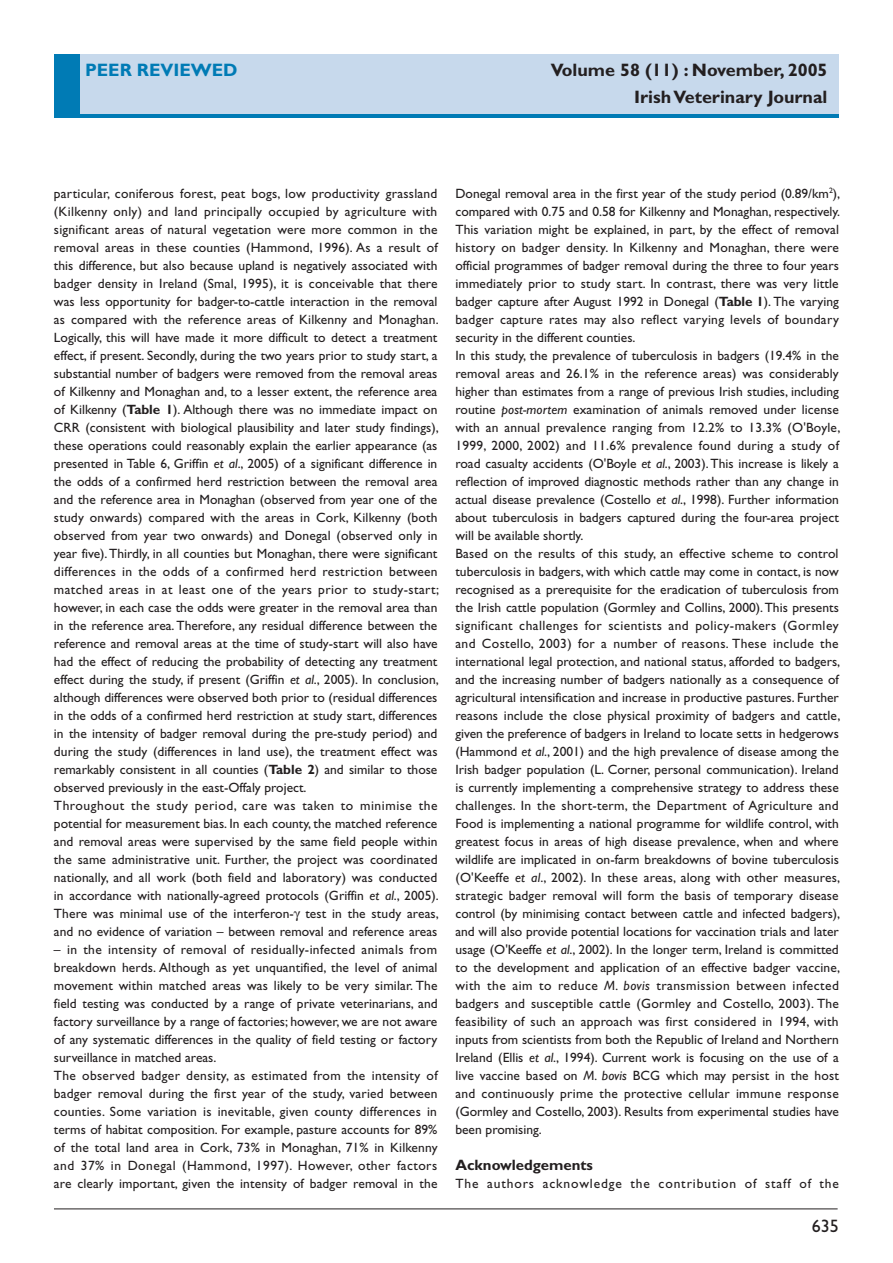
<style>
.page{position:relative;width:893px;height:1263px;background:#fff}
.page>*{position:absolute;margin:0;border:0;box-sizing:border-box;transform-origin:0 0}
.t1{font:700 18px/27px "Wltbcm Gill Sans";color:#231f20;text-align:right}
.t2{font:700 18px "Wltbcm Gill Sans";color:#007bb5}
.t3{font:18px "Nrxvcn Gill Sans";color:#231f20}
.t4{font:700 15px "Wltbcm Gill Sans";color:#231f20}
.t5{font:13.5px/18px "Nrxvcn Gill Sans";color:#231f20}
.t6{font:13.5px "Nrxvcn Gill Sans";letter-spacing:.065em;color:#231f20}
.s1{font-family:"Wltbcm Gill Sans";font-weight:700}
.s2{font-family:"Ydnlws Gill Sans";font-style:italic}
</style>
<div class="page">
<hr style="left:54px;top:1208px;width:784px;height:1px;background:#231f20">
<div style="left:54px;top:54px;width:785px;height:64px;background:#007bb5"></div>
<div style="left:80px;top:54px;width:759px;height:60px;background:#c7d9ec"></div>
<h1 class="t2" style="left:85px;top:60px;width:75px">Peer revie</h1>
<h1 class="t2" style="left:191px;top:60px;width:48px">wed</h1>
<h1 class="t1" style="left:551px;top:57px;width:278px">Volume 58 (11) : November, 2005<br>IrishVeterinary Journal</h1>
<p class="t5" style="left:54px;top:184px;width:387px">particular, coniferous forest, peat bogs, low productivity grassland (Kilkenny only) and land principally occupied by agriculture with significant areas of natural vegetation were more common in the removal areas in these counties (Hammond, 1996). As a result of this difference, but also because upland is negatively associated with badger density in Ireland (Smal, 1995), it is conceivable that there was less opportunity for badger-to-cattle interaction in the removal as compared with the reference areas of Kilkenny and Monaghan.<br>Logically, this will have made it more difficult to detect a treatment effect, if present. Secondly, during the two years prior to study start, a substantial number of badgers were removed from the removal areas of Kilkenny and Monaghan and, to a lesser extent, the reference area of Kilkenny (<span class="s1">Table 1</span>). Although there was no immediate impact on CRR (consistent with biological plausibility and later study findings), these operations could reasonably explain the earlier appearance (as presented in Table 6, Griffin <span class="s2">et al</span>., 2005) of a significant difference in the odds of a confirmed herd restriction between the removal area and the reference area in Monaghan (observed from year one of the study onwards) compared with the areas in Cork, Kilkenny (both observed from year two onwards) and Donegal (observed only in year five). Thirdly, in all counties but Monaghan, there were significant differences in the odds of a confirmed herd restriction between matched areas in at least one of the years prior to study-start; however, in each case the odds were greater in the removal area than in the reference area. Therefore, any residual difference between the reference and removal areas at the time of study‑start will also have had the effect of reducing the probability of detecting any treatment effect during the study, if present (Griffin <span class="s2">et al</span>., 2005). In conclusion, although differences were observed both prior to (residual differences in the odds of a confirmed herd restriction at study start, differences in the intensity of badger removal during the pre-study period) and during the study (differences in land use), the treatment effect was remarkably consistent in all counties (<span class="s1">Table 2</span>) and similar to those observed previously in the east-Offaly project.<br>Throughout the study period, care was taken to minimise the potential for measurement bias. In each county, the matched reference and removal areas were supervised by the same field people within the same administrative unit. Further, the project was coordinated nationally, and all work (both field and laboratory) was conducted in accordance with nationally‑agreed protocols (Griffin <span class="s2">et al</span>., 2005).<br>There was minimal use of the interferon- test in the study areas, and no evidence of variation – between removal and reference areas</p>
<p class="t5" style="left:54px;top:940px;width:385px">– in the intensity of removal of residually-infected animals from breakdown herds. Although as yet unquantified, the level of animal movement within matched areas was likely to be very similar. The field testing was conducted by a range of private veterinarians, and factory surveillance by a range of factories; however, we are not aware of any systematic differences in the quality of field testing or factory surveillance in matched areas.<br>The observed badger density, as estimated from the intensity of badger removal during the first year of the study, varied between counties. Some variation is inevitable, given county differences in terms of habitat composition. For example, pasture accounts for 89% of the total land area in Cork, 73% in Monaghan, 71% in Kilkenny and 37% in Donegal (Hammond, 1997). However, other factors are clearly important, given the intensity of badger removal in the</p>
<p class="t5" style="left:455px;top:184px;width:387px">Donegal removal area in the first year of the study period (0.89/km<sup>2</sup>), compared with 0.75 and 0.58 for Kilkenny and Monaghan, respectively.<br>This variation might be explained, in part, by the effect of removal history on badger density. In Kilkenny and Monaghan, there were official programmes of badger removal during the three to four years immediately prior to study start. In contrast, there was very little badger capture after August 1992 in Donegal (<span class="s1">Table 1</span>). The varying badger capture rates may also reflect varying levels of boundary security in the different counties.<br>In this study, the prevalence of tuberculosis in badgers (19.4% in the removal areas and 26.1% in the reference areas) was considerably higher than estimates from a range of previous Irish studies, including routine <span class="s2">post-mortem</span> examination of animals removed under license with an annual prevalence ranging from 12.2% to 13.3% (O'Boyle, 1999, 2000, 2002) and 11.6% prevalence found during a study of road casualty accidents (O'Boyle <span class="s2">et al</span>., 2003). This increase is likely a reflection of improved diagnostic methods rather than any change in actual disease prevalence (Costello <span class="s2">et al</span>., 1998). Further information about tuberculosis in badgers captured during the four‑area project will be available shortly.<br>Based on the results of this study, an effective scheme to control tuberculosis in badgers, with which cattle may come in contact, is now recognised as a prerequisite for the eradication of tuberculosis from the Irish cattle population (Gormley and Collins, 2000). This presents significant challenges for scientists and policy-makers (Gormley and Costello, 2003) for a number of reasons. These include the international legal protection, and national status, afforded to badgers, and the increasing number of badgers nationally as a consequence of agricultural intensification and increase in productive pastures. Further reasons include the close physical proximity of badgers and cattle, given the preference of badgers in Ireland to locate setts in hedgerows (Hammond <span class="s2">et al</span>., 2001) and the high prevalence of disease among the Irish badger population (L. Corner, personal communication). Ireland is currently implementing a comprehensive strategy to address these challenges. In the short-term, the Department of Agriculture and Food is implementing a national programme for wildlife control, with greatest focus in areas of high disease prevalence, when and where wildlife are implicated in on-farm breakdowns of bovine tuberculosis (O'Keeffe <span class="s2">et al</span>., 2002). In these areas, along with other measures, strategic badger removal will form the basis of temporary disease control (by minimising contact between cattle and infected badgers), and will also provide potential locations for vaccination trials and later usage (O'Keeffe <span class="s2">et al</span>., 2002). In the longer term, Ireland is committed to the development and application of an effective badger vaccine, with the aim to reduce <span class="s2">M. bovis</span> transmission between infected badgers and susceptible cattle (Gormley and Costello, 2003). The feasibility of such an approach was first considered in 1994, with inputs from scientists from both the Republic of Ireland and Northern Ireland (Ellis <span class="s2">et al</span>., 1994). Current work is focusing on the use of a live vaccine based on <span class="s2">M. bovis</span> BCG which may persist in the host and continuously prime the protective cellular immune response (Gormley and Costello, 2003). Results from experimental studies have been promising.</p>
<p class="t4" style="left:455px;top:1156px;width:139px">Acknowledgements</p>
<p class="t6" style="left:455px;top:1176px;width:385px">The authors acknowledge the contribution of staff of the</p>
<h1 class="t3" style="left:812px;top:1216px;width:28px">635</h1>
</div>
